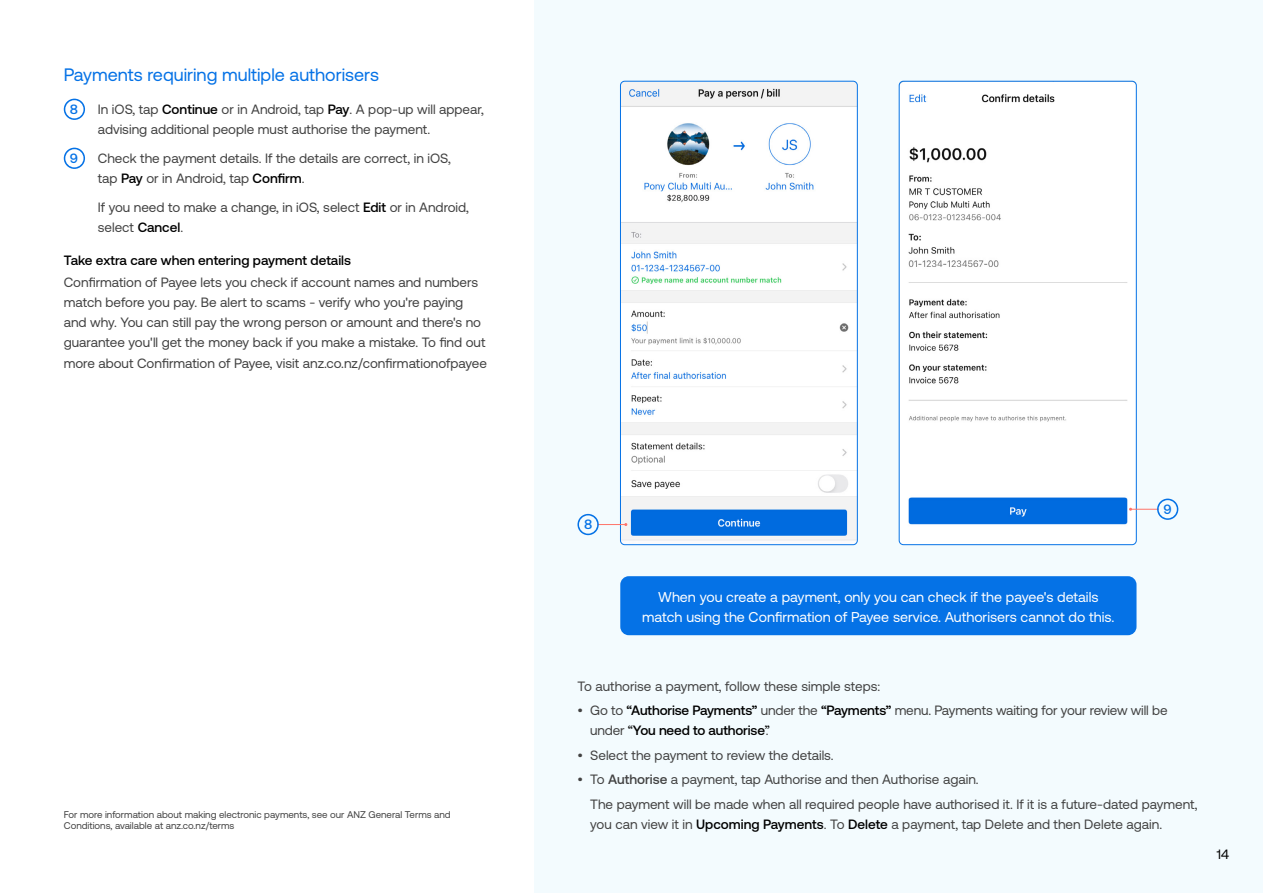
<style>
.page{position:relative;width:1263px;height:893px;background:#fff}
.page>*{position:absolute;margin:0;border:0;box-sizing:border-box;transform-origin:0 0}
.t1{font:18px "Aeonik";color:#0572e6}
.t2{font:18px "Minion Pro";color:#000}
.t3{font:14.25px/20.2px "Aeonik";color:#fff;text-align:center}
.t4{font:13.5px/20.2px "Aeonik";color:#424242}
.t5{font:500 13.5px "Aeonik";color:#000}
.t6{font:500 13.5px "Aeonik";color:#0572e6}
.t7{font:9.75px/11.2px "Aeonik";color:#424242}
.s1{font-weight:500;color:#000}
.s2{color:#000}
.s3{font-weight:500}
.s4{font-family:"Aeonik";font-size:13.5px}
</style>
<div class="page">
<div style="left:535px;top:0;width:728px;height:893px;background:#f3fbfe"></div>
<svg style="left:64px;top:99px;width:21px;height:21px"></svg>
<svg style="left:64px;top:148px;width:21px;height:21px"></svg>
<img style="left:620px;top:81px;width:237px;height:464px">
<div style="left:620px;top:81px;width:237px;height:464px;border:1px solid #0572e6;border-radius:4px"></div>
<img style="left:899px;top:81px;width:237px;height:464px">
<div style="left:899px;top:81px;width:237px;height:464px;border:1px solid #0572e6;border-radius:4px"></div>
<svg style="left:1129px;top:499px;width:49px;height:21px"></svg>
<svg style="left:577px;top:514px;width:50px;height:21px"></svg>
<div style="left:620px;top:576px;width:516px;height:59px;background:#0572e6;border-radius:9px"></div>
<h1 class="t1" style="left:64px;top:64px;width:317px">Payments requiring multiple authorisers</h1>
<p class="t6" style="left:70px;top:102px;width:10px">8</p>
<p class="t4" style="left:98px;top:99px;width:388px">In iOS, tap <span class="s1">Continue</span> or in Android, tap <span class="s1">Pay</span>. A pop-up will appear, advising additional people must authorise the payment.</p>
<p class="t6" style="left:70px;top:151px;width:10px">9</p>
<p class="t4" style="left:98px;top:148px;width:355px">Check the payment details. If the details are correct, in iOS, tap <span class="s1">Pay</span> or in Android, tap <span class="s1">Confirm</span>.</p>
<p class="t4" style="left:98px;top:197px;width:373px">If you need to make a change, in iOS, select <span class="s1">Edit</span> or in Android, select <span class="s1">Cancel</span>.</p>
<p class="t5" style="left:64px;top:253px;width:289px">Take extra care when entering payment details</p>
<p class="t4" style="left:64px;top:272px;width:425px">Confirmation of Payee lets you check if account names and numbers match before you pay. Be alert to scams - verify who you're paying and why. You can still pay the wrong person or amount and there's no guarantee you'll get the money back if you make a mistake. To find out more about Confirmation of Payee, visit anz.co.nz/confirmationofpayee</p>
<p class="t7" style="left:64px;top:809px;width:388px">For more information about making electronic payments, see our ANZ General Terms and<br>Conditions, available at anz.co.nz/terms</p>
<p class="t6" style="left:584px;top:517px;width:10px">8</p>
<p class="t6" style="left:1163px;top:501px;width:10px">9</p>
<p class="t3" style="left:642px;top:587px;width:474px">When you create a payment, only you can check if the payee's details match using the Confirmation of Payee service. Authorisers cannot do this.</p>
<p class="t4" style="left:577px;top:676px;width:304px">To authorise a payment, follow these simple steps:</p>
<p class="t4" style="left:590px;top:700px;width:579px;text-indent:-13px">• Go to <span class="s1">“Authorise Payments”</span> under the <span class="s1">“Payments”</span> menu. Payments waiting for your review will be under <span class="s2">“</span><span class="s1">You need to authorise</span><span class="s2">”</span>.</p>
<p class="t4" style="left:577px;top:745px;width:258px">• Select the payment to review the details.</p>
<p class="t4" style="left:590px;top:768px;width:609px;line-height:24.5px;text-indent:-13px">• To <span class="s3">Authorise</span> a payment, tap Authorise and then Authorise again.<br>The payment will be made when all required people have authorised it. If it is a future-dated payment,</p>
<p class="t4" style="left:590px;top:814px;width:573px">you can view it in <span class="s1">Upcoming Payments</span>. To <span class="s1">Delete</span> a payment, tap Delete and then Delete again.</p>
<h1 class="t2" style="left:1208px;top:841px;width:22px">14<span class="s4">14</span></h1>
</div>
